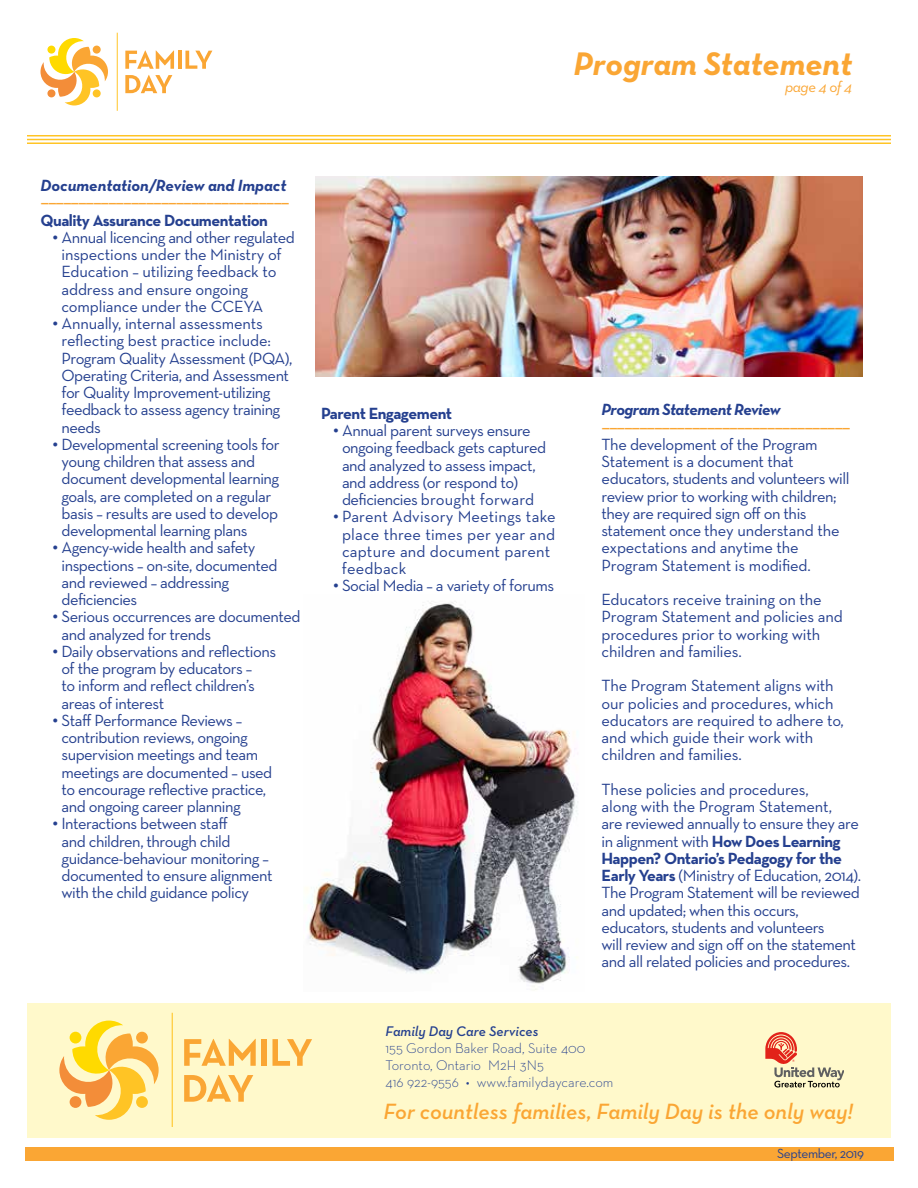
<style>
.page{position:relative;width:918px;height:1188px;background:#fff}
.page>*{position:absolute;margin:0;border:0;box-sizing:border-box;transform-origin:0 0}
.t1{font:italic 700 33.3px "Neutra Text";color:#faa634}
.t2{font:22.5px "Neutra Text";color:#faa634}
.t3{font:italic 600 22.5px "Neutra Text";color:#faa634}
.t4{font:16.5px/17.2px "Neutra Text";letter-spacing:-.03em;color:#25408f}
.t5{font:16.5px/17.2px "Neutra Text";letter-spacing:-.01em;color:#25408f}
.t6{font:16.5px/17.2px "Neutra Text";letter-spacing:.01em;color:#25408f}
.t7{font:italic 700 16.5px "Neutra Text";letter-spacing:-.015em;color:#25408f}
.t8{font:700 16.5px "Neutra Text";letter-spacing:-.03em;color:#25408f}
.t9{font:italic 15.45px "Neutra Text";letter-spacing:-.03em;color:#faa634}
.t10{font:300 14.25px/17.1px "Neutra Text";color:#25408f}
.t11{font:italic 600 14.25px "Neutra Text";color:#25408f}
.t12{font:13.5px "Neutra Text";letter-spacing:-.03em;color:#25408f}
.s1{font-size:21px}
.s2{font-weight:700}
</style>
<div class="page">
<svg style="left:125px;top:50px;width:49px;height:19px"></svg>
<hr style="left:178px;top:51px;width:4px;height:18px;background:#faa634">
<svg style="left:185px;top:51px;width:27px;height:18px"></svg>
<svg style="left:125px;top:75px;width:47px;height:18px"></svg>
<svg style="left:41px;top:38px;width:67px;height:68px"></svg>
<div style="left:47px;top:46px;width:8px;height:8px;background:#ffda00;border-radius:50%"></div>
<div style="left:93px;top:46px;width:8px;height:8px;background:#faa634;border-radius:50%"></div>
<div style="left:93px;top:89px;width:8px;height:8px;background:#ffc425;border-radius:50%"></div>
<div style="left:47px;top:89px;width:8px;height:8px;background:#f38d39;border-radius:50%"></div>
<hr style="left:117px;top:33px;width:1px;height:77px;background:#ffc528">
<hr style="left:27px;top:135px;width:864px;height:2px;background:#ffc425">
<hr style="left:27px;top:139px;width:864px;height:1px;background:#ffc425">
<hr style="left:27px;top:142px;width:864px;height:2px;background:#ffc425">
<div style="left:25px;top:1148px;width:868px;height:13px;background:#faa634"></div>
<div style="left:27px;top:1003px;width:864px;height:135px;background:#fff9cb"></div>
<svg style="left:184px;top:1039px;width:72px;height:27px"></svg>
<div style="left:261px;top:1039px;width:6px;height:27px;background:#faa634"></div>
<svg style="left:272px;top:1039px;width:40px;height:27px"></svg>
<svg style="left:184px;top:1075px;width:69px;height:27px"></svg>
<svg style="left:59px;top:1021px;width:100px;height:99px"></svg>
<div style="left:70px;top:1032px;width:11px;height:12px;background:#ffda00;border-radius:50%"></div>
<div style="left:136px;top:1032px;width:12px;height:12px;background:#faa634;border-radius:50%"></div>
<div style="left:136px;top:1096px;width:12px;height:12px;background:#ffc425;border-radius:50%"></div>
<div style="left:70px;top:1096px;width:11px;height:12px;background:#f38d39;border-radius:50%"></div>
<hr style="left:172px;top:1013px;width:1px;height:114px;background:#ffc528">
<svg style="left:765px;top:1032px;width:78px;height:55px"></svg>
<img style="left:305px;top:601px;width:273px;height:389px">
<img style="left:315px;top:177px;width:548px;height:200px">
<h1 class="t1" style="left:574px;top:43px;width:280px">Program Statement</h1>
<p class="t9" style="left:785px;top:77px;width:68px">page 4 of 4</p>
<p class="t7" style="left:40px;top:175px;width:247px">Documentation/Review and Impact</p>
<h2 class="t2" style="left:40px;top:187px;width:251px">–––––––––––––––––––––––––––––––––</h2>
<p class="t8" style="left:40px;top:210px;width:229px">Quality Assurance Documentation</p>
<p class="t5" style="left:62px;top:228px;width:235px;text-indent:-9px"><span class="s1">•</span> Annual licencing and other regulated inspections under the Ministry of<br>Education – utilizing feedback to address and ensure ongoing compliance under the CCEYA</p>
<p class="t4" style="left:61px;top:315px;width:233px;text-indent:-9px"><span class="s1">•</span> Annually, internal assessments reflecting best practice include:<br>Program Quality Assessment (PQA),<br>Operating Criteria, and Assessment for Quality Improvement-utilizing feedback to assess agency training needs</p>
<p class="t4" style="left:62px;top:435px;width:220px;text-indent:-9px"><span class="s1">•</span> Developmental screening tools for young children that assess and document developmental learning goals, are completed on a regular basis – results are used to develop developmental learning plans</p>
<p class="t4" style="left:61px;top:539px;width:218px;text-indent:-9px"><span class="s1">•</span> Agency-wide health and safety inspections – on-site, documented and reviewed – addressing deficiencies</p>
<p class="t4" style="left:62px;top:608px;width:241px;text-indent:-9px"><span class="s1">•</span> Serious occurrences are documented and analyzed for trends</p>
<p class="t4" style="left:62px;top:642px;width:216px;text-indent:-9px"><span class="s1">•</span> Daily observations and reflections of the program by educators –<br>to inform and reflect children’s areas of interest</p>
<p class="t4" style="left:62px;top:711px;width:212px;text-indent:-9px"><span class="s1">•</span> Staff Performance Reviews – contribution reviews, ongoing supervision meetings and team meetings are documented – used to encourage reflective practice, and ongoing career planning</p>
<p class="t4" style="left:62px;top:815px;width:213px;text-indent:-9px"><span class="s1">•</span> Interactions between staff<br>and children, through child guidance-behaviour monitoring – documented to ensure alignment with the child guidance policy</p>
<p class="t8" style="left:321px;top:403px;width:133px">Parent Engagement</p>
<p class="t4" style="left:342px;top:422px;width:206px;text-indent:-9px"><span class="s1">•</span> Annual parent surveys ensure ongoing feedback gets captured and analyzed to assess impact, and address (or respond to) deficiencies brought forward</p>
<p class="t6" style="left:342px;top:508px;width:215px;text-indent:-9px"><span class="s1">•</span> Parent Advisory Meetings take place three times per year and capture and document parent feedback</p>
<p class="t4" style="left:333px;top:577px;width:223px"><span class="s1">•</span> Social Media – a variety of forums</p>
<p class="t7" style="left:602px;top:400px;width:180px">Program Statement Review</p>
<h2 class="t2" style="left:602px;top:411px;width:251px">–––––––––––––––––––––––––––––––––</h2>
<p class="t4" style="left:602px;top:435px;width:249px">The development of the Program Statement is a document that educators, students and volunteers will review prior to working with children; they are required sign off on this statement once they understand the expectations and anytime the Program Statement is modified.</p>
<p class="t5" style="left:602px;top:591px;width:243px">Educators receive training on the<br>Program Statement and policies and procedures prior to working with children and families.</p>
<p class="t5" style="left:602px;top:677px;width:244px">The Program Statement aligns with our policies and procedures, which educators are required to adhere to, and which guide their work with children and families.</p>
<p class="t4" style="left:602px;top:780px;width:261px">These policies and procedures,<br>along with the Program Statement,<br>are reviewed annually to ensure they are in alignment with <span class="s2">How Does Learning Happen? Ontario’s Pedagogy for the Early Years</span> (Ministry of Education, 2014).<br>The Program Statement will be reviewed and updated; when this occurs, educators, students and volunteers<br>will review and sign off on the statement and all related policies and procedures.</p>
<p class="t11" style="left:386px;top:1022px;width:154px">Family Day Care Services</p>
<p class="t10" style="left:386px;top:1039px;width:229px">155 Gordon Baker Road, Suite 400<br>Toronto, Ontario M2H 3N5<br>416 922-9556 • www.familydaycare.com</p>
<h2 class="t3" style="left:383px;top:1098px;width:471px">For countless families, Family Day is the only way!</h2>
<p class="t12" style="left:777px;top:1146px;width:88px">September, 2019</p>
</div>
